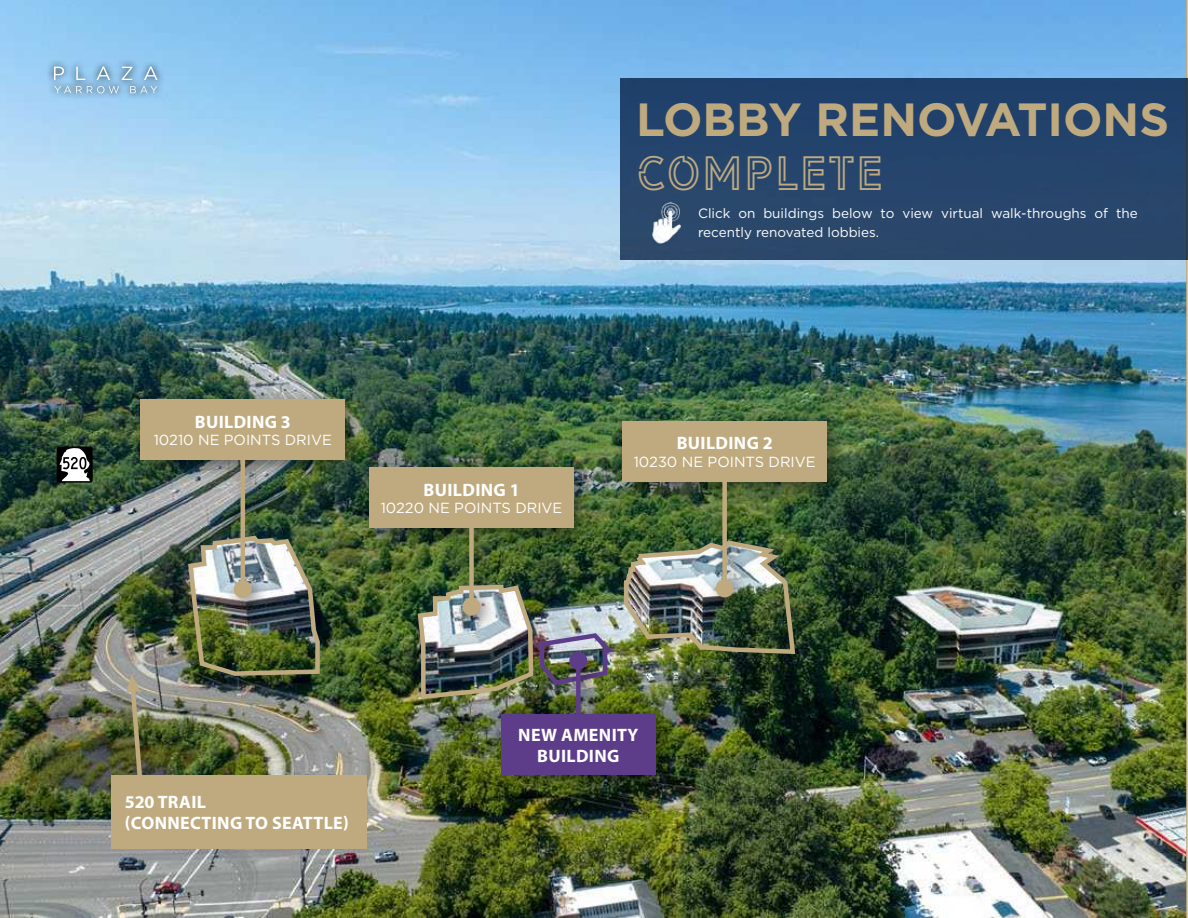
<style>
.page{position:relative;width:1188px;height:918px;background:#fff}
.page>*{position:absolute;margin:0;border:0;box-sizing:border-box;transform-origin:0 0}
.t1{font:700 46.5px "Gotham";color:#bfaa7f}
.t2{font:45px "LIBRARY3 AM";color:#bfaa7f}
.t3{font:700 18px/20.2px "Myriad Pro";letter-spacing:.02em;color:#fff;text-align:center}
.t4{font:14.7px "Gotham";color:#fff}
.t5{font:13.5px/19.2px "Gotham";color:#fff}
</style>
<div class="page">
<img style="left:0;top:0;width:1188px;height:918px">
<svg style="left:47px;top:59px;width:117px;height:42px;background:#91c3e8"></svg>
<svg style="left:54px;top:67px;width:10px;height:13px"></svg>
<svg style="left:76px;top:67px;width:9px;height:13px"></svg>
<svg style="left:97px;top:67px;width:13px;height:13px"></svg>
<svg style="left:122px;top:67px;width:10px;height:13px"></svg>
<svg style="left:144px;top:67px;width:14px;height:13px"></svg>
<svg style="left:54px;top:86px;width:65px;height:7px"></svg>
<svg style="left:130px;top:86px;width:27px;height:7px"></svg>
<svg style="left:57px;top:447px;width:36px;height:36px"></svg>
<svg style="left:60px;top:448px;width:30px;height:33px"></svg>
<div style="left:130px;top:389px;width:235px;height:229px;background:#000;opacity:.5"></div>
<hr style="left:241px;top:425px;width:4px;height:164px;background:#bfaa7f">
<div style="left:140px;top:399px;width:205px;height:61px;background:#bfaa7f"></div>
<div style="left:359px;top:457px;width:235px;height:178px;background:#000;opacity:.5"></div>
<div style="left:469px;top:492px;width:5px;height:115px;background:#bfaa7f"></div>
<div style="left:369px;top:467px;width:205px;height:61px;background:#bfaa7f"></div>
<div style="left:612px;top:411px;width:235px;height:206px;background:#000;opacity:.5"></div>
<div style="left:722px;top:446px;width:5px;height:142px;background:#bfaa7f"></div>
<div style="left:622px;top:421px;width:205px;height:61px;background:#bfaa7f"></div>
<div style="left:491px;top:642px;width:185px;height:153px;background:#000;opacity:.5"></div>
<div style="left:576px;top:661px;width:5px;height:78px;background:#5d3d89"></div>
<div style="left:501px;top:714px;width:155px;height:61px;background:#5d3d89"></div>
<div style="left:111px;top:775px;width:256px;height:74px;background:#bfaa7f"></div>
<svg style="left:126px;top:674px;width:19px;height:101px;background:#7e7d5b"></svg>
<img style="left:415px;top:538px;width:383px;height:164px">
<img style="left:186px;top:533px;width:136px;height:145px">
<div style="left:620px;top:78px;width:568px;height:182px;background:#26456b"></div>
<img style="left:652px;top:202px;width:28px;height:41px">
<h3 class="t3" style="left:195px;top:411px;width:98px">BUILDING 3</h3>
<p class="t4" style="left:154px;top:431px;width:180px">10210 NE POINTS DRIVE</p>
<h3 class="t3" style="left:424px;top:479px;width:98px">BUILDING 1</h3>
<p class="t4" style="left:381px;top:499px;width:183px">10220 NE POINTS DRIVE</p>
<h1 class="t1" style="left:636px;top:89px;width:534px">LOBBY RENOVATIONS</h1>
<h2 class="t2" style="left:636px;top:146px;width:249px">COMPLETE</h2>
<p class="t5" style="left:698px;top:203px;width:441px">Click on buildings below to view virtual walk-throughs of the recently renovated lobbies.</p>
<h3 class="t3" style="left:677px;top:433px;width:98px">BUILDING 2</h3>
<p class="t4" style="left:634px;top:452px;width:183px">10230 NE POINTS DRIVE</p>
<h3 class="t3" style="left:125px;top:792px;width:226px;text-align:left">520 TRAIL<br>(CONNECTING TO SEATTLE)</h3>
<h3 class="t3" style="left:518px;top:725px;width:122px">NEW AMENITY<br>BUILDING</h3>
</div>
